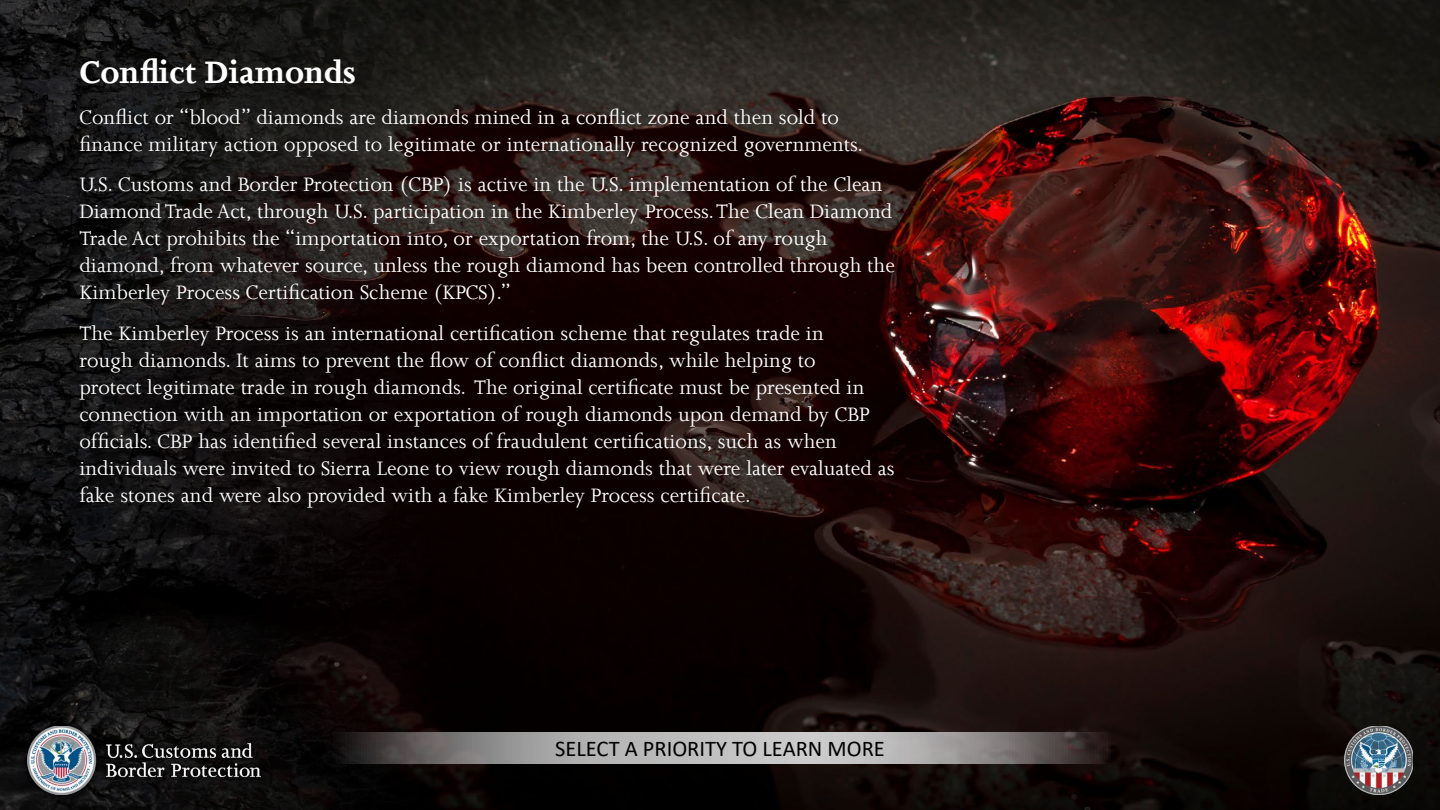
<style>
.page{position:relative;width:1440px;height:810px;background:#fff}
.page>*{position:absolute;margin:0;border:0;box-sizing:border-box;transform-origin:0 0}
.t1{font:700 36px "Joanna";color:#fff}
.t2{font:22.5px/27px "Joanna";color:#fff}
.t3{font:22.5px "Calibri";color:#000}
</style>
<div class="page">
<img style="left:0;top:0;width:68px;height:810px">
<img style="left:68px;top:0;width:1372px;height:810px">
<svg style="left:20px;top:720px;width:246px;height:81px;background:#100f0f"></svg>
<img style="left:27px;top:726px;width:234px;height:69px">
<img style="left:1344px;top:726px;width:69px;height:69px">
<svg style="left:28px;top:716px;width:88px;height:6px"></svg>
<svg style="left:152px;top:716px;width:129px;height:6px"></svg>
<svg style="left:294px;top:716px;width:129px;height:6px"></svg>
<div style="left:435px;top:716px;width:129px;height:6px;background:#040000;border-radius:3px"></div>
<div style="left:577px;top:716px;width:129px;height:6px;background:#040000;border-radius:3px"></div>
<svg style="left:718px;top:716px;width:129px;height:6px"></svg>
<svg style="left:860px;top:716px;width:129px;height:6px"></svg>
<div style="left:1001px;top:716px;width:129px;height:6px;background:#1b0d0c;border-radius:3px"></div>
<div style="left:1143px;top:716px;width:129px;height:6px;background:#120a07;border-radius:3px"></div>
<div style="left:1284px;top:716px;width:129px;height:6px;background:#120e0b;border-radius:3px"></div>
<svg style="left:326px;top:732px;width:788px;height:32px;background:#908e8e"></svg>
<h1 class="t1" style="left:80px;top:50px;width:278px">Conflict Diamonds</h1>
<p class="t2" style="left:80px;top:103px;width:785px">Conflict or “blood” diamonds are diamonds mined in a conflict zone and then sold to finance military action opposed to legitimate or internationally recognized governments.</p>
<p class="t2" style="left:80px;top:170px;width:817px">U.S. Customs and Border Protection (CBP) is active in the U.S. implementation of the Clean Diamond Trade Act, through U.S. participation in the Kimberley Process. The Clean Diamond Trade Act prohibits the “importation into, or exportation from, the U.S. of any rough diamond, from whatever source, unless the rough diamond has been controlled through the Kimberley Process Certification Scheme (KPCS).”</p>
<p class="t2" style="left:80px;top:319px;width:817px">The Kimberley Process is an international certification scheme that regulates trade in<br>rough diamonds. It aims to prevent the flow of conflict diamonds, while helping to<br>protect legitimate trade in rough diamonds. The original certificate must be presented in connection with an importation or exportation of rough diamonds upon demand by CBP officials. CBP has identified several instances of fraudulent certifications, such as when individuals were invited to Sierra Leone to view rough diamonds that were later evaluated as fake stones and were also provided with a fake Kimberley Process certificate.</p>
<p class="t3" style="left:555px;top:733px;width:331px">SELECT A PRIORITY TO LEARN MORE</p>
</div>
